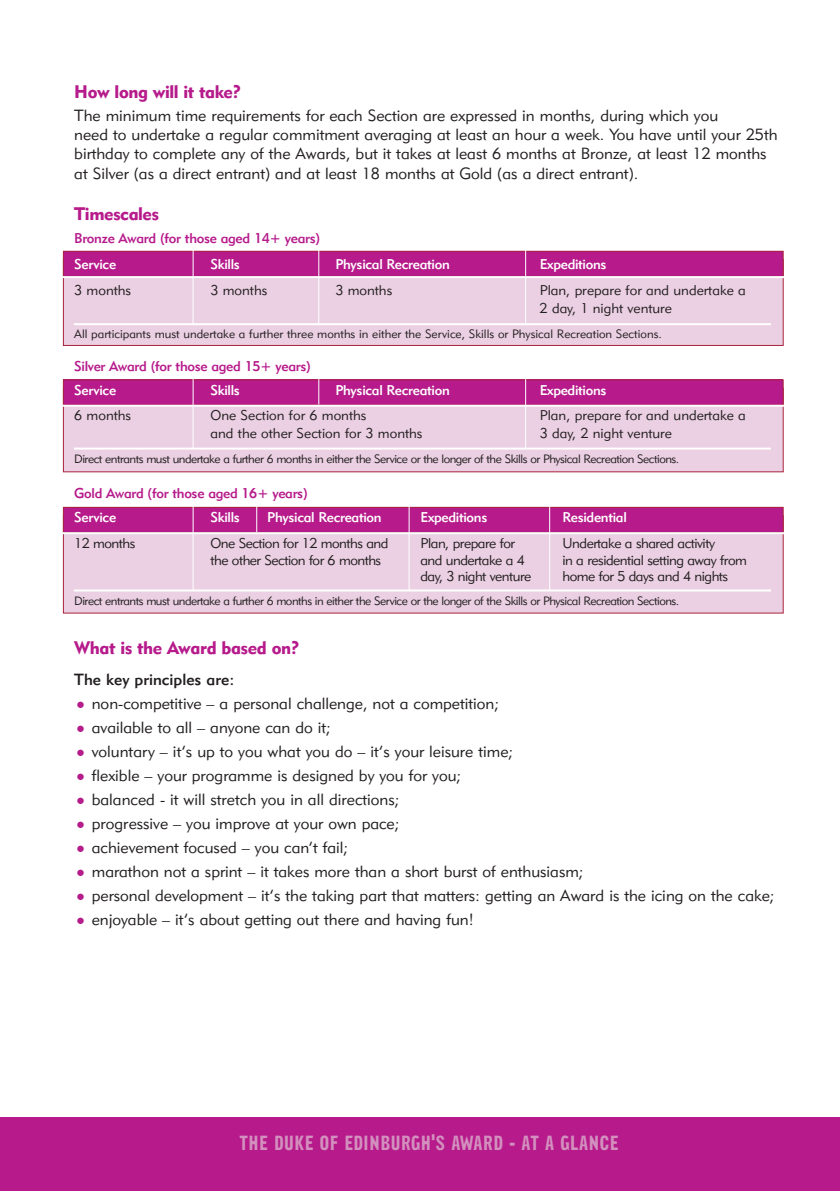
<style>
.page{position:relative;width:840px;height:1191px;background:#fff}
.page>*{position:absolute;margin:0;border:0;box-sizing:border-box;transform-origin:0 0}
.t1{font:20px "Aggregate";letter-spacing:.025em;color:#d390be}
.t2{font:18px "Geometric 415 BT Black A";letter-spacing:-.025em;color:#b61a8b}
.t3{font:16px/19.2px "Geometric 415 BT Lite A";color:#231f20}
.t4{font:16px "Geometric 415 BT Medium A";color:#231f20}
.t5{font:14px "Geometric 415 BT Lite A";letter-spacing:-.025em;color:#231f20}
.t6{font:14px/18.2px "Geometric 415 BT Lite A";color:#231f20}
.t7{font:14px "Geometric 415 BT Medium A";letter-spacing:-.025em;color:#fff}
.t8{font:14px "Geometric 415 BT Medium A";letter-spacing:-.025em;color:#b61a8b}
.t9{font:12px "Geometric 415 BT Lite A";letter-spacing:-.04em;color:#231f20}
.t10{font:12px "Geometric 415 BT Lite A";color:#231f20}
.s1{font-size:22px;color:#b61a8b}
</style>
<div class="page">
<div style="left:63px;top:515px;width:719px;height:98px;background:#ebd0e3"></div>
<div style="left:63px;top:507px;width:719px;height:25px;background:#b61a8b"></div>
<div style="left:63px;top:507px;width:720px;height:26px;border:1px solid #a9233d"></div>
<hr style="left:192px;top:502px;width:1px;height:88px;background:#fff">
<hr style="left:256px;top:500px;width:1px;height:32px;background:#fff">
<hr style="left:549px;top:500px;width:1px;height:90px;background:#fff">
<hr style="left:408px;top:503px;width:1px;height:87px;background:#fff">
<hr style="left:56px;top:532px;width:733px;height:2px;background:#fff">
<div style="left:63px;top:388px;width:719px;height:84px;background:#ebd0e3"></div>
<div style="left:63px;top:388px;width:720px;height:84px;border:1px solid #a9233d"></div>
<div style="left:63px;top:380px;width:719px;height:25px;background:#b61a8b"></div>
<div style="left:63px;top:379px;width:720px;height:26px;border:1px solid #a9233d"></div>
<hr style="left:192px;top:375px;width:1px;height:73px;background:#fff">
<hr style="left:318px;top:373px;width:1px;height:31px;background:#fff">
<hr style="left:525px;top:373px;width:1px;height:75px;background:#fff">
<hr style="left:56px;top:405px;width:733px;height:2px;background:#fff">
<div style="left:63px;top:259px;width:719px;height:86px;background:#ebd0e3"></div>
<div style="left:63px;top:259px;width:720px;height:87px;border:1px solid #a9233d"></div>
<div style="left:63px;top:251px;width:719px;height:25px;background:#b61a8b"></div>
<div style="left:63px;top:251px;width:720px;height:26px;border:1px solid #a9233d"></div>
<div style="left:0;top:1117px;width:839px;height:74px;background:#b61a8b"></div>
<hr style="left:192px;top:246px;width:1px;height:78px;background:#fff">
<hr style="left:318px;top:244px;width:1px;height:80px;background:#fff">
<hr style="left:525px;top:244px;width:1px;height:80px;background:#fff">
<hr style="left:56px;top:276px;width:733px;height:2px;background:#fff">
<hr style="left:74px;top:323px;width:696px;height:2px;background:#fff">
<hr style="left:74px;top:447px;width:696px;height:2px;background:#fff">
<hr style="left:74px;top:589px;width:696px;height:2px;background:#fff">
<p class="t2" style="left:74px;top:85px;width:169px">How long will it take?</p>
<p class="t3" style="left:74px;top:107px;width:704px">The minimum time requirements for each Section are expressed in months, during which you<br>need to undertake a regular commitment averaging at least an hour a week. You have until your 25th birthday to complete any of the Awards, but it takes at least 6 months at Bronze, at least 12 months at Silver (as a direct entrant) and at least 18 months at Gold (as a direct entrant).</p>
<p class="t2" style="left:74px;top:207px;width:86px">Timescales</p>
<p class="t8" style="left:74px;top:233px;width:247px">Bronze Award (for those aged 14+ years)</p>
<p class="t7" style="left:74px;top:259px;width:43px">Service</p>
<p class="t7" style="left:210px;top:259px;width:31px">Skills</p>
<p class="t7" style="left:335px;top:259px;width:116px">Physical Recreation</p>
<p class="t7" style="left:539px;top:259px;width:68px">Expeditions</p>
<p class="t5" style="left:74px;top:285px;width:58px">3 months</p>
<p class="t5" style="left:210px;top:285px;width:58px">3 months</p>
<p class="t5" style="left:335px;top:285px;width:58px">3 months</p>
<p class="t6" style="left:539px;top:282px;width:208px">Plan, prepare for and undertake a<br>2 day, 1 night venture</p>
<p class="t10" style="left:74px;top:329px;width:588px">All participants must undertake a further three months in either the Service, Skills or Physical Recreation Sections.</p>
<p class="t8" style="left:74px;top:361px;width:238px">Silver Award (for those aged 15+ years)</p>
<p class="t7" style="left:74px;top:385px;width:43px">Service</p>
<p class="t7" style="left:210px;top:385px;width:31px">Skills</p>
<p class="t7" style="left:335px;top:385px;width:116px">Physical Recreation</p>
<p class="t7" style="left:539px;top:385px;width:68px">Expeditions</p>
<p class="t5" style="left:74px;top:410px;width:58px">6 months</p>
<p class="t6" style="left:210px;top:407px;width:157px">One Section for 6 months</p>
<p class="t6" style="left:539px;top:407px;width:207px">Plan, prepare for and undertake a</p>
<p class="t6" style="left:210px;top:426px;width:213px">and the other Section for 3 months</p>
<p class="t6" style="left:539px;top:426px;width:134px">3 day, 2 night venture</p>
<p class="t9" style="left:74px;top:455px;width:606px">Direct entrants must undertake a further 6 months in either the Service or the longer of the Skills or Physical Recreation Sections.</p>
<p class="t8" style="left:74px;top:488px;width:235px">Gold Award (for those aged 16+ years)</p>
<p class="t7" style="left:74px;top:512px;width:43px">Service</p>
<p class="t7" style="left:210px;top:512px;width:31px">Skills</p>
<p class="t7" style="left:267px;top:512px;width:116px">Physical Recreation</p>
<p class="t7" style="left:420px;top:512px;width:68px">Expeditions</p>
<p class="t7" style="left:562px;top:512px;width:66px">Residential</p>
<p class="t5" style="left:74px;top:538px;width:63px">12 months</p>
<p class="t5" style="left:210px;top:538px;width:179px">One Section for 12 months and</p>
<p class="t5" style="left:420px;top:538px;width:96px">Plan, prepare for</p>
<p class="t5" style="left:562px;top:538px;width:154px">Undertake a shared activity</p>
<p class="t5" style="left:210px;top:554px;width:172px">the other Section for 6 months</p>
<p class="t5" style="left:420px;top:554px;width:106px">and undertake a 4</p>
<p class="t5" style="left:562px;top:554px;width:186px">in a residential setting away from</p>
<p class="t5" style="left:420px;top:571px;width:112px">day, 3 night venture</p>
<p class="t5" style="left:562px;top:571px;width:167px">home for 5 days and 4 nights</p>
<p class="t9" style="left:74px;top:597px;width:606px">Direct entrants must undertake a further 6 months in either the Service or the longer of the Skills or Physical Recreation Sections.</p>
<p class="t2" style="left:74px;top:641px;width:227px">What is the Award based on?</p>
<p class="t4" style="left:74px;top:674px;width:161px">The key principles are:</p>
<p class="t3" style="left:74px;top:695px;width:426px"><span class="s1">•</span> non-competitive – a personal challenge, not a competition;</p>
<p class="t3" style="left:74px;top:719px;width:258px"><span class="s1">•</span> available to all – anyone can do it;</p>
<p class="t3" style="left:74px;top:743px;width:440px"><span class="s1">•</span> voluntary – it’s up to you what you do – it’s your leisure time;</p>
<p class="t3" style="left:74px;top:767px;width:388px"><span class="s1">•</span> flexible – your programme is designed by you for you;</p>
<p class="t3" style="left:74px;top:791px;width:327px"><span class="s1">•</span> balanced - it will stretch you in all directions;</p>
<p class="t3" style="left:74px;top:815px;width:327px"><span class="s1">•</span> progressive – you improve at your own pace;</p>
<p class="t3" style="left:74px;top:839px;width:275px"><span class="s1">•</span> achievement focused – you can’t fail;</p>
<p class="t3" style="left:74px;top:863px;width:511px"><span class="s1">•</span> marathon not a sprint – it takes more than a short burst of enthusiasm;</p>
<p class="t3" style="left:74px;top:887px;width:701px"><span class="s1">•</span> personal development – it’s the taking part that matters: getting an Award is the icing on the cake;</p>
<p class="t3" style="left:74px;top:911px;width:401px"><span class="s1">•</span> enjoyable – it’s about getting out there and having fun!</p>
<p class="t1" style="left:239px;top:1136px;width:380px">THE DUKE OF EDINBURGH'S AWARD - AT A GLANCE</p>
</div>
